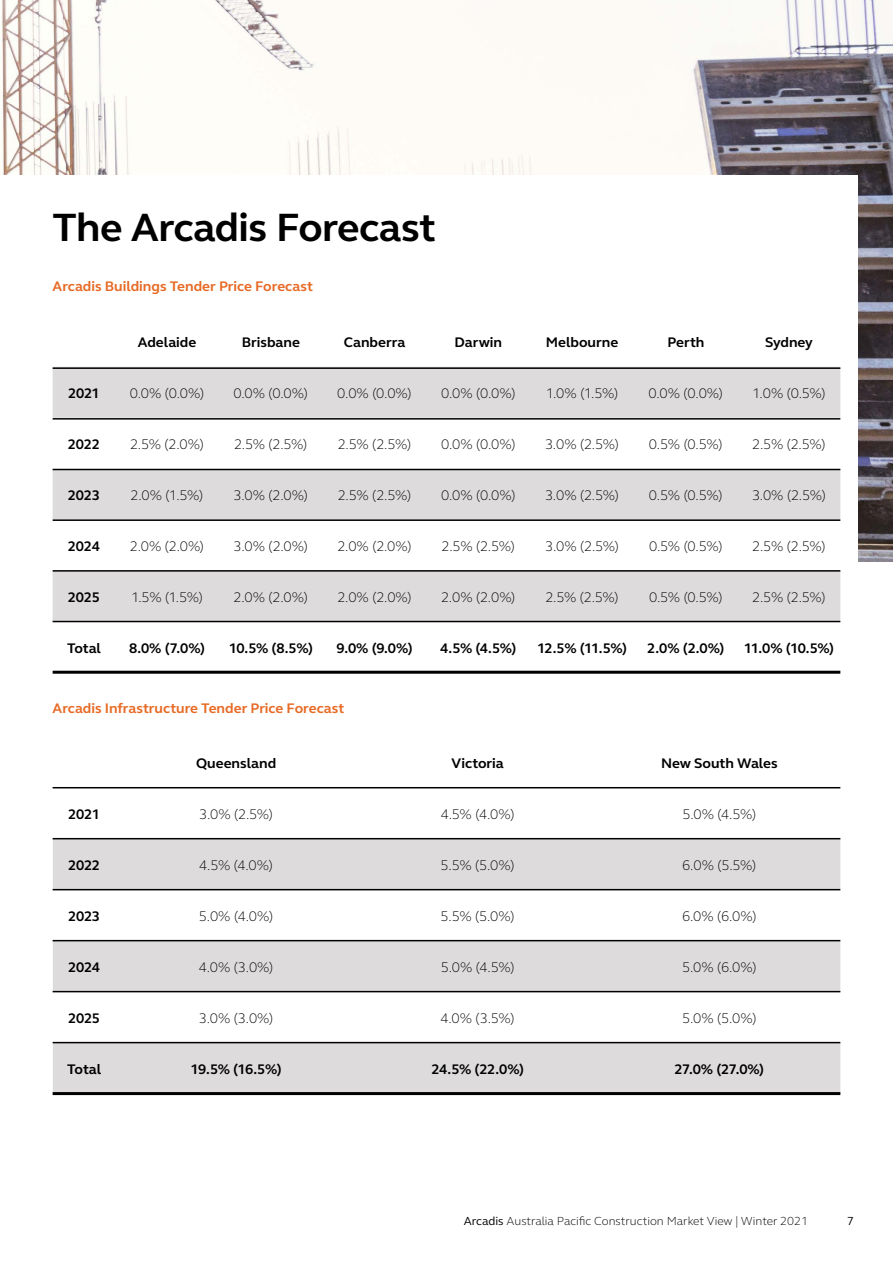
<style>
.page{position:relative;width:893px;height:1263px;background:#fff}
.page>*{position:absolute;margin:0;border:0;box-sizing:border-box;transform-origin:0 0}
.t1{font:700 40.5px "FS Elliot Pro";letter-spacing:-.015em;color:#000}
.t2{font:300 14.25px "FS Elliot Pro";color:#000}
.t3{font:700 14.25px "FS Elliot Pro";letter-spacing:-.005em;color:#000}
.t4{font:700 14.25px "FS Elliot Pro";color:#e76a25}
.t5{font:300 12px "FS Elliot Pro";color:#000}
.t6{font:12px "FS Elliot Pro";color:#000}
.s1{font-weight:400}
</style>
<div class="page">
<img style="left:1px;top:0;width:892px;height:561px">
<div style="left:0;top:176px;width:858px;height:982px;background:#fff"></div>
<svg style="left:53px;top:839px;width:787px;height:253px;fill:#dddbdb"></svg>
<svg style="left:53px;top:369px;width:787px;height:252px;fill:#dddbdb"></svg>
<hr style="left:53px;top:367px;width:787px;height:2px;background:#000">
<hr style="left:53px;top:418px;width:787px;height:2px;background:#000">
<hr style="left:53px;top:671px;width:787px;height:3px;background:#000">
<hr style="left:53px;top:621px;width:787px;height:1px;background:#000">
<hr style="left:53px;top:570px;width:787px;height:2px;background:#000">
<hr style="left:53px;top:519px;width:787px;height:2px;background:#000">
<hr style="left:53px;top:469px;width:787px;height:1px;background:#000">
<hr style="left:53px;top:1092px;width:787px;height:3px;background:#000">
<hr style="left:53px;top:1042px;width:787px;height:1px;background:#000">
<hr style="left:53px;top:991px;width:787px;height:1px;background:#000">
<hr style="left:53px;top:940px;width:787px;height:1px;background:#000">
<hr style="left:53px;top:889px;width:787px;height:1px;background:#000">
<hr style="left:53px;top:838px;width:787px;height:1px;background:#000">
<hr style="left:53px;top:787px;width:787px;height:1px;background:#000">
<h1 class="t1" style="left:53px;top:200px;width:385px">The Arcadis Forecast</h1>
<p class="t4" style="left:53px;top:277px;width:262px">Arcadis Buildings Tender Price Forecast</p>
<p class="t3" style="left:138px;top:332px;width:60px">Adelaide</p>
<p class="t3" style="left:242px;top:332px;width:60px">Brisbane</p>
<p class="t3" style="left:344px;top:332px;width:63px">Canberra</p>
<p class="t3" style="left:454px;top:332px;width:49px">Darwin</p>
<p class="t3" style="left:546px;top:332px;width:74px">Melbourne</p>
<p class="t3" style="left:667px;top:332px;width:38px">Perth</p>
<p class="t3" style="left:765px;top:332px;width:49px">Sydney</p>
<p class="t3" style="left:68px;top:383px;width:33px">2021</p>
<p class="t2" style="left:130px;top:383px;width:76px">0.0% (0.0%)</p>
<p class="t2" style="left:233px;top:383px;width:76px">0.0% (0.0%)</p>
<p class="t2" style="left:337px;top:383px;width:76px">0.0% (0.0%)</p>
<p class="t2" style="left:441px;top:383px;width:76px">0.0% (0.0%)</p>
<p class="t2" style="left:546px;top:383px;width:74px">1.0% (1.5%)</p>
<p class="t2" style="left:648px;top:383px;width:76px">0.0% (0.0%)</p>
<p class="t2" style="left:752px;top:383px;width:75px">1.0% (0.5%)</p>
<p class="t3" style="left:68px;top:434px;width:34px">2022</p>
<p class="t2" style="left:130px;top:434px;width:76px">2.5% (2.0%)</p>
<p class="t2" style="left:234px;top:434px;width:75px">2.5% (2.5%)</p>
<p class="t2" style="left:338px;top:434px;width:75px">2.5% (2.5%)</p>
<p class="t2" style="left:441px;top:434px;width:76px">0.0% (0.0%)</p>
<p class="t2" style="left:545px;top:434px;width:76px">3.0% (2.5%)</p>
<p class="t2" style="left:649px;top:434px;width:75px">0.5% (0.5%)</p>
<p class="t2" style="left:752px;top:434px;width:75px">2.5% (2.5%)</p>
<p class="t3" style="left:68px;top:485px;width:34px">2023</p>
<p class="t2" style="left:131px;top:485px;width:75px">2.0% (1.5%)</p>
<p class="t2" style="left:234px;top:485px;width:76px">3.0% (2.0%)</p>
<p class="t2" style="left:338px;top:485px;width:75px">2.5% (2.5%)</p>
<p class="t2" style="left:441px;top:485px;width:76px">0.0% (0.0%)</p>
<p class="t2" style="left:545px;top:485px;width:76px">3.0% (2.5%)</p>
<p class="t2" style="left:649px;top:485px;width:75px">0.5% (0.5%)</p>
<p class="t2" style="left:752px;top:485px;width:76px">3.0% (2.5%)</p>
<p class="t3" style="left:68px;top:536px;width:34px">2024</p>
<p class="t2" style="left:130px;top:536px;width:76px">2.0% (2.0%)</p>
<p class="t2" style="left:234px;top:536px;width:76px">3.0% (2.0%)</p>
<p class="t2" style="left:337px;top:536px;width:76px">2.0% (2.0%)</p>
<p class="t2" style="left:442px;top:536px;width:75px">2.5% (2.5%)</p>
<p class="t2" style="left:545px;top:536px;width:76px">3.0% (2.5%)</p>
<p class="t2" style="left:649px;top:536px;width:75px">0.5% (0.5%)</p>
<p class="t2" style="left:752px;top:536px;width:75px">2.5% (2.5%)</p>
<p class="t3" style="left:68px;top:587px;width:34px">2025</p>
<p class="t2" style="left:131px;top:587px;width:74px">1.5% (1.5%)</p>
<p class="t2" style="left:234px;top:587px;width:76px">2.0% (2.0%)</p>
<p class="t2" style="left:337px;top:587px;width:76px">2.0% (2.0%)</p>
<p class="t2" style="left:441px;top:587px;width:76px">2.0% (2.0%)</p>
<p class="t2" style="left:545px;top:587px;width:75px">2.5% (2.5%)</p>
<p class="t2" style="left:649px;top:587px;width:75px">0.5% (0.5%)</p>
<p class="t2" style="left:752px;top:587px;width:75px">2.5% (2.5%)</p>
<p class="t3" style="left:67px;top:638px;width:35px">Total</p>
<p class="t3" style="left:129px;top:638px;width:77px">8.0% (7.0%)</p>
<p class="t3" style="left:229px;top:638px;width:86px">10.5% (8.5%)</p>
<p class="t3" style="left:336px;top:638px;width:78px">9.0% (9.0%)</p>
<p class="t3" style="left:440px;top:638px;width:78px">4.5% (4.5%)</p>
<p class="t3" style="left:537px;top:638px;width:92px">12.5% (11.5%)</p>
<p class="t3" style="left:647px;top:638px;width:79px">2.0% (2.0%)</p>
<p class="t3" style="left:744px;top:638px;width:92px">11.0% (10.5%)</p>
<p class="t4" style="left:53px;top:698px;width:293px">Arcadis Infrastructure Tender Price Forecast</p>
<p class="t3" style="left:196px;top:753px;width:82px">Queensland</p>
<p class="t3" style="left:452px;top:753px;width:54px">Victoria</p>
<p class="t3" style="left:661px;top:753px;width:118px">New South Wales</p>
<p class="t3" style="left:68px;top:804px;width:33px">2021</p>
<p class="t2" style="left:199px;top:804px;width:76px">3.0% (2.5%)</p>
<p class="t2" style="left:441px;top:804px;width:75px">4.5% (4.0%)</p>
<p class="t2" style="left:682px;top:804px;width:75px">5.0% (4.5%)</p>
<p class="t3" style="left:68px;top:855px;width:34px">2022</p>
<p class="t2" style="left:199px;top:855px;width:75px">4.5% (4.0%)</p>
<p class="t2" style="left:441px;top:855px;width:76px">5.5% (5.0%)</p>
<p class="t2" style="left:682px;top:855px;width:76px">6.0% (5.5%)</p>
<p class="t3" style="left:68px;top:906px;width:34px">2023</p>
<p class="t2" style="left:199px;top:906px;width:76px">5.0% (4.0%)</p>
<p class="t2" style="left:441px;top:906px;width:76px">5.5% (5.0%)</p>
<p class="t2" style="left:682px;top:906px;width:76px">6.0% (6.0%)</p>
<p class="t3" style="left:68px;top:957px;width:34px">2024</p>
<p class="t2" style="left:199px;top:957px;width:76px">4.0% (3.0%)</p>
<p class="t2" style="left:441px;top:957px;width:75px">5.0% (4.5%)</p>
<p class="t2" style="left:682px;top:957px;width:76px">5.0% (6.0%)</p>
<p class="t3" style="left:68px;top:1008px;width:34px">2025</p>
<p class="t2" style="left:199px;top:1008px;width:76px">3.0% (3.0%)</p>
<p class="t2" style="left:440px;top:1008px;width:76px">4.0% (3.5%)</p>
<p class="t2" style="left:682px;top:1008px;width:76px">5.0% (5.0%)</p>
<p class="t3" style="left:67px;top:1059px;width:35px">Total</p>
<p class="t3" style="left:191px;top:1059px;width:93px">19.5% (16.5%)</p>
<p class="t3" style="left:431px;top:1059px;width:94px">24.5% (22.0%)</p>
<p class="t3" style="left:675px;top:1059px;width:91px">27.0% (27.0%)</p>
<p class="t5" style="left:464px;top:1212px;width:346px"><span class="s1">Arcadis</span> Australia Pacific Construction Market View | Winter 2021</p>
<p class="t6" style="left:847px;top:1213px;width:8px">7</p>
</div>
